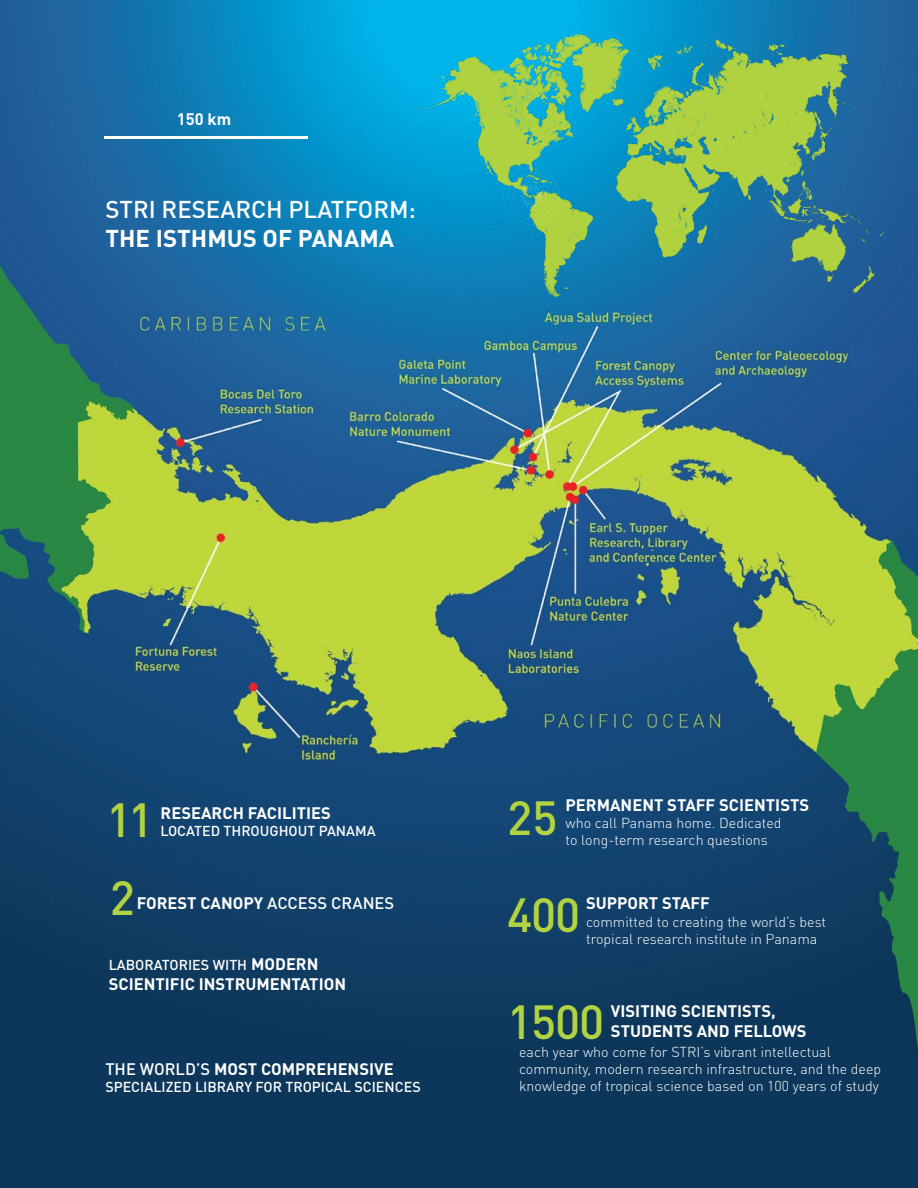
<style>
.page{position:relative;width:918px;height:1188px;background:#fff}
.page>*{position:absolute;margin:0;border:0;box-sizing:border-box;transform-origin:0 0}
.t1{font:500 47.25px/97.2px "DIN Pro";letter-spacing:-.025em;color:#b2d341}
.t2{font:500 24px "DIN Pro";color:#fff}
.t3{font:700 24px "DIN Pro";color:#fff}
.t4{font:700 16.5px/19.8px "DIN Pro";color:#fff}
.t5{font:300 14.25px/17.1px "DIN Pro";color:#fff}
.t6{font:500 14.25px "DIN Pro";color:#fff}
.s1{font-weight:500}
.s2{font-weight:700;font-size:16.5px}
</style>
<div class="page">
<img style="left:0;top:0;width:918px;height:1188px">
<img style="left:415px;top:34px;width:469px;height:262px">
<svg style="left:503px;top:168px;width:57px;height:56px;background:#41ab9b"></svg>
<hr style="left:104px;top:136px;width:203px;height:2px;background:#fff">
<p class="t4" style="left:177px;top:108px;width:56px">150 km</p>
<h2 class="t2" style="left:105px;top:190px;width:312px">STRI RESEARCH PLATFORM:</h2>
<h2 class="t3" style="left:105px;top:218px;width:290px">THE ISTHMUS OF PANAMA</h2>
<h1 class="t1" style="left:107px;top:766px;width:48px">11</h1>
<p class="t4" style="left:161px;top:801px;width:172px">RESEARCH FACILITIES</p>
<p class="t6" style="left:161px;top:820px;width:217px">LOCATED THROUGHOUT PANAMA</p>
<h1 class="t1" style="left:110px;top:844px;width:27px">2</h1>
<p class="t4" style="left:137px;top:891px;width:259px">FOREST CANOPY <span class="s1">ACCESS CRANES</span></p>
<p class="t6" style="left:109px;top:953px;width:211px">LABORATORIES WITH <span class="s2">MODERN</span></p>
<p class="t4" style="left:109px;top:972px;width:239px">SCIENTIFIC INSTRUMENTATION</p>
<p class="t4" style="left:105px;top:1057px;width:290px"><span class="s1">THE WORLD’S</span> MOST COMPREHENSIVE</p>
<p class="t6" style="left:105px;top:1075px;width:317px">SPECIALIZED LIBRARY FOR TROPICAL SCIENCES</p>
<p class="t4" style="left:566px;top:793px;width:245px">PERMANENT STAFF SCIENTISTS</p>
<p class="t5" style="left:566px;top:813px;width:218px">who call Panama home. Dedicated to long-term research questions</p>
<h1 class="t1" style="left:507px;top:764px;width:75px">25<br>400</h1>
<p class="t4" style="left:586px;top:892px;width:125px">SUPPORT STAFF</p>
<p class="t5" style="left:586px;top:912px;width:242px">committed to creating the world’s best tropical research institute in Panama</p>
<h1 class="t1" style="left:507px;top:968px;width:99px">1500</h1>
<p class="t4" style="left:611px;top:1000px;width:197px">VISITING SCIENTISTS,<br>STUDENTS AND FELLOWS</p>
<p class="t5" style="left:519px;top:1042px;width:364px">each year who come for STRI’s vibrant intellectual community, modern research infrastructure, and the deep knowledge of tropical science based on 100 years of study</p>
</div>
